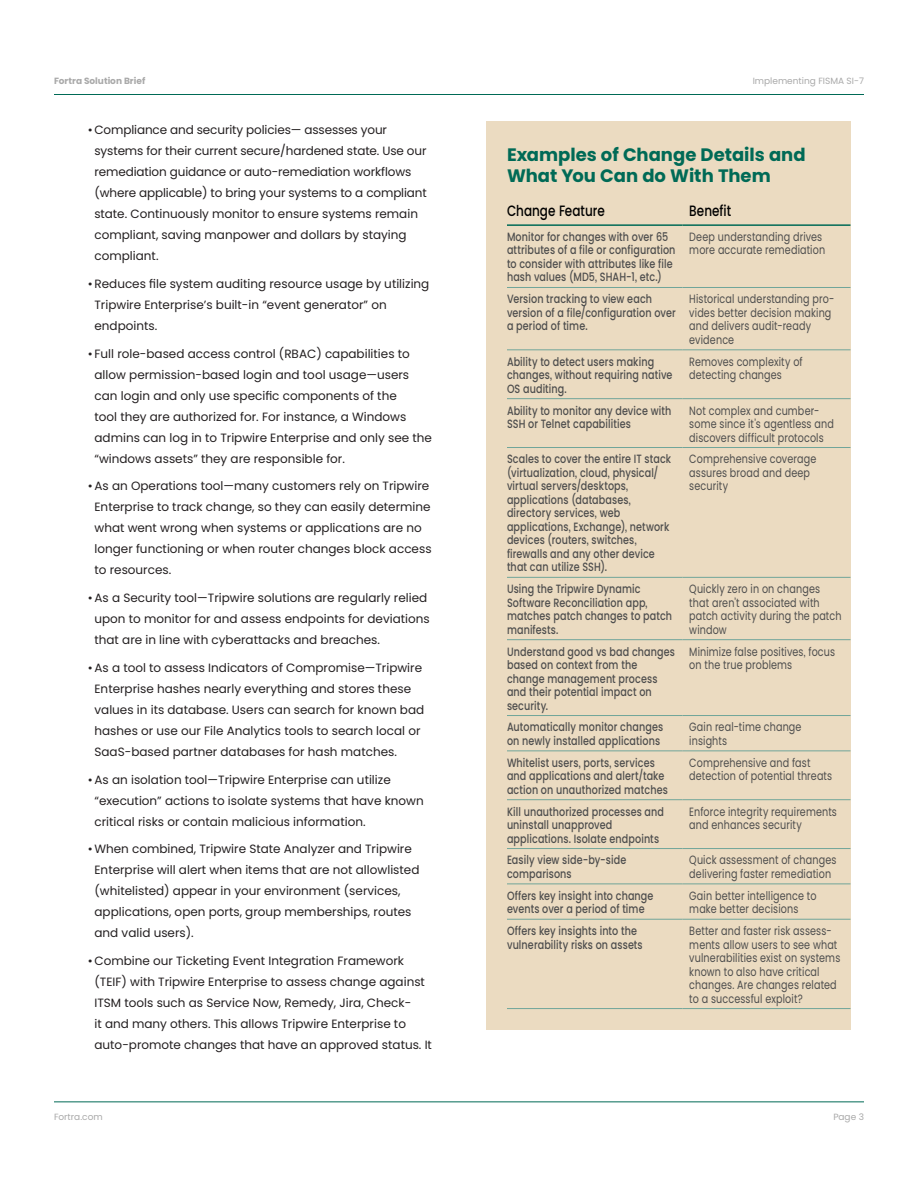
<style>
.page{position:relative;width:918px;height:1188px;background:#fff}
.page>*{position:absolute;margin:0;border:0;box-sizing:border-box;transform-origin:0 0}
.FTA_H1{font:700 18px/21px "Poppins";color:#006a56}
.Table_Header_Column{font:500 15px "Poppins";color:#000;scale:.8 1}
.t1{font:12px/21px "Poppins";color:#231f20}
.Table_Header_Row{font:500 12px/13.5px "Poppins";letter-spacing:.01em;color:#4d4d4d;scale:.8 1}
.Table_Body{font:12px/13.5px "Poppins";letter-spacing:.015em;color:#4d4d4d;scale:.8 1}
.FTA_Header_-_Doc_Tit{font:9px "Poppins";color:#a9a9a9}
.FTA_Header_-_Doc_Typ{font:700 9px "Poppins";color:#a9a9a9}
</style>
<div class="page">
<hr style="left:54px;top:94px;width:810px;height:1px;background:#006a56">
<hr style="left:54px;top:1101px;width:810px;height:1px;background:#006a56">
<div style="left:486px;top:122px;width:364px;height:908px;background:#ebdbc1"></div>
<hr style="left:507px;top:224px;width:176px;height:2px;background:#006a56">
<hr style="left:683px;top:224px;width:168px;height:2px;background:#006a56">
<hr style="left:507px;top:287px;width:176px;height:1px;background:#70a59a">
<hr style="left:683px;top:287px;width:168px;height:1px;background:#70a59a">
<hr style="left:507px;top:349px;width:176px;height:1px;background:#70a59a">
<hr style="left:683px;top:349px;width:168px;height:1px;background:#70a59a">
<hr style="left:507px;top:398px;width:176px;height:1px;background:#70a59a">
<hr style="left:683px;top:398px;width:168px;height:1px;background:#70a59a">
<hr style="left:507px;top:447px;width:176px;height:1px;background:#70a59a">
<hr style="left:683px;top:447px;width:168px;height:1px;background:#70a59a">
<hr style="left:507px;top:577px;width:176px;height:1px;background:#70a59a">
<hr style="left:683px;top:577px;width:168px;height:1px;background:#70a59a">
<hr style="left:507px;top:639px;width:176px;height:1px;background:#70a59a">
<hr style="left:683px;top:639px;width:168px;height:1px;background:#70a59a">
<hr style="left:507px;top:715px;width:176px;height:1px;background:#70a59a">
<hr style="left:683px;top:715px;width:168px;height:1px;background:#70a59a">
<hr style="left:507px;top:750px;width:176px;height:1px;background:#70a59a">
<hr style="left:683px;top:750px;width:168px;height:1px;background:#70a59a">
<hr style="left:507px;top:799px;width:176px;height:1px;background:#70a59a">
<hr style="left:683px;top:799px;width:168px;height:1px;background:#70a59a">
<hr style="left:507px;top:848px;width:176px;height:1px;background:#70a59a">
<hr style="left:683px;top:848px;width:168px;height:1px;background:#70a59a">
<hr style="left:507px;top:884px;width:176px;height:1px;background:#70a59a">
<hr style="left:683px;top:884px;width:168px;height:1px;background:#70a59a">
<hr style="left:507px;top:919px;width:176px;height:1px;background:#70a59a">
<hr style="left:683px;top:919px;width:168px;height:1px;background:#70a59a">
<hr style="left:507px;top:1008px;width:176px;height:1px;background:#70a59a">
<hr style="left:683px;top:1008px;width:168px;height:1px;background:#70a59a">
<p class="FTA_Header_-_Doc_Typ" style="left:54px;top:76px;width:93px">Fortra Solution Brief</p>
<p class="FTA_Header_-_Doc_Tit" style="left:753px;top:76px;width:113px">Implementing FISMA SI-7</p>
<p class="t1" style="left:94px;top:119px;width:334px;text-indent:-7px">• Compliance and security policies— assesses your systems for their current secure/hardened state. Use our remediation guidance or auto-remediation workflows (where applicable) to bring your systems to a compliant state. Continuously monitor to ensure systems remain compliant, saving manpower and dollars by staying compliant.</p>
<p class="t1" style="left:94px;top:273px;width:336px;text-indent:-7px">•Reduces file system auditing resource usage by utilizing<br>Tripwire Enterprise’s built-in “event generator” on endpoints.</p>
<p class="t1" style="left:94px;top:343px;width:339px;text-indent:-7px">• Full role-based access control (RBAC) capabilities to allow permission-based login and tool usage—users can login and only use specific components of the<br>tool they are authorized for. For instance, a Windows admins can log in to Tripwire Enterprise and only see the “windows assets” they are responsible for.</p>
<p class="t1" style="left:94px;top:476px;width:339px;text-indent:-7px">•As an Operations tool—many customers rely on Tripwire Enterprise to track change, so they can easily determine what went wrong when systems or applications are no longer functioning or when router changes block access to resources.</p>
<p class="t1" style="left:94px;top:587px;width:337px;text-indent:-7px">•As a Security tool—Tripwire solutions are regularly relied upon to monitor for and assess endpoints for deviations that are in line with cyberattacks and breaches.</p>
<p class="t1" style="left:94px;top:657px;width:331px;text-indent:-7px">•As a tool to assess Indicators of Compromise—Tripwire Enterprise hashes nearly everything and stores these values in its database. Users can search for known bad hashes or use our File Analytics tools to search local or SaaS-based partner databases for hash matches.</p>
<p class="t1" style="left:94px;top:769px;width:331px;text-indent:-7px">•As an isolation tool—Tripwire Enterprise can utilize “execution” actions to isolate systems that have known critical risks or contain malicious information.</p>
<p class="t1" style="left:94px;top:839px;width:326px;text-indent:-7px">•When combined, Tripwire State Analyzer and Tripwire Enterprise will alert when items that are not allowlisted (whitelisted) appear in your environment (services, applications, open ports, group memberships, routes and valid users).</p>
<p class="t1" style="left:94px;top:950px;width:339px;text-indent:-7px">•Combine our Ticketing Event Integration Framework (TEIF) with Tripwire Enterprise to assess change against ITSM tools such as Service Now, Remedy, Jira, Check-<br>it and many others. This allows Tripwire Enterprise to auto-promote changes that have an approved status. It</p>
<p class="FTA_H1" style="left:507px;top:145px;width:300px">Examples of Change Details and<br>What You Can do With Them</p>
<p class="Table_Header_Column" style="left:507px;top:202px;width:124px">Change Feature</p>
<p class="Table_Header_Column" style="left:689px;top:202px;width:54px">Benefit</p>
<p class="Table_Header_Row" style="left:507px;top:230px;width:212px">Monitor for changes with over 65 attributes of a file or configuration to consider with attributes like file hash values (MD5, SHAH-1, etc.)</p>
<p class="Table_Body" style="left:689px;top:230px;width:171px">Deep understanding drives more accurate remediation</p>
<p class="Table_Header_Row" style="left:507px;top:292px;width:212px">Version tracking to view each version of a file/configuration over a period of time.</p>
<p class="Table_Body" style="left:689px;top:292px;width:183px">Historical understanding pro&shy;vides better decision making and delivers audit-ready evidence</p>
<p class="Table_Header_Row" style="left:507px;top:355px;width:208px">Ability to detect users making changes, without requiring native<br>OS auditing.</p>
<p class="Table_Body" style="left:689px;top:355px;width:143px">Removes complexity of detecting changes</p>
<p class="Table_Header_Row" style="left:507px;top:404px;width:207px">Ability to monitor any device with<br>SSH or Telnet capabilities</p>
<p class="Table_Body" style="left:689px;top:404px;width:182px">Not complex and cumber&shy;some since it’s agentless and discovers difficult protocols</p>
<p class="Table_Header_Row" style="left:507px;top:452px;width:207px">Scales to cover the entire IT stack (virtualization, cloud, physical/ virtual servers/desktops, applications (databases, directory services, web applications, Exchange), network devices (routers, switches, firewalls and any other device that can utilize SSH).</p>
<p class="Table_Body" style="left:689px;top:452px;width:160px">Comprehensive coverage assures broad and deep security</p>
<p class="Table_Header_Row" style="left:507px;top:582px;width:208px">Using the Tripwire Dynamic<br>Software Reconciliation app, matches patch changes to patch manifests.</p>
<p class="Table_Body" style="left:689px;top:582px;width:192px">Quickly zero in on changes that aren’t associated with patch activity during the patch window</p>
<p class="Table_Header_Row" style="left:507px;top:645px;width:212px">Understand good vs bad changes based on context from the change management process and their potential impact on security.</p>
<p class="Table_Body" style="left:689px;top:645px;width:184px">Minimize false positives, focus on the true problems</p>
<p class="Table_Header_Row" style="left:507px;top:720px;width:197px">Automatically monitor changes on newly installed applications</p>
<p class="Table_Body" style="left:689px;top:720px;width:142px">Gain real-time change insights</p>
<p class="Table_Header_Row" style="left:507px;top:756px;width:203px">Whitelist users, ports, services and applications and alert/take action on unauthorized matches</p>
<p class="Table_Body" style="left:689px;top:756px;width:180px">Comprehensive and fast detection of potential threats</p>
<p class="Table_Header_Row" style="left:507px;top:805px;width:198px">Kill unauthorized processes and uninstall unapproved applications. Isolate endpoints</p>
<p class="Table_Body" style="left:689px;top:805px;width:186px">Enforce integrity requirements and enhances security</p>
<p class="Table_Header_Row" style="left:507px;top:853px;width:151px">Easily view side-by-side comparisons</p>
<p class="Table_Body" style="left:689px;top:853px;width:185px">Quick assessment of changes delivering faster remediation</p>
<p class="Table_Header_Row" style="left:507px;top:889px;width:185px">Offers key insight into change events over a period of time</p>
<p class="Table_Body" style="left:689px;top:889px;width:161px">Gain better intelligence to make better decisions</p>
<p class="Table_Header_Row" style="left:507px;top:924px;width:171px">Offers key insights into the vulnerability risks on assets</p>
<p class="Table_Body" style="left:689px;top:924px;width:190px">Better and faster risk assess&shy;ments allow users to see what vulnerabilities exist on systems known to also have critical changes. Are changes related to a successful exploit?</p>
<p class="FTA_Header_-_Doc_Tit" style="left:54px;top:1112px;width:50px">Fortra.com</p>
<p class="FTA_Header_-_Doc_Tit" style="left:833px;top:1112px;width:32px">Page 3</p>
</div>
